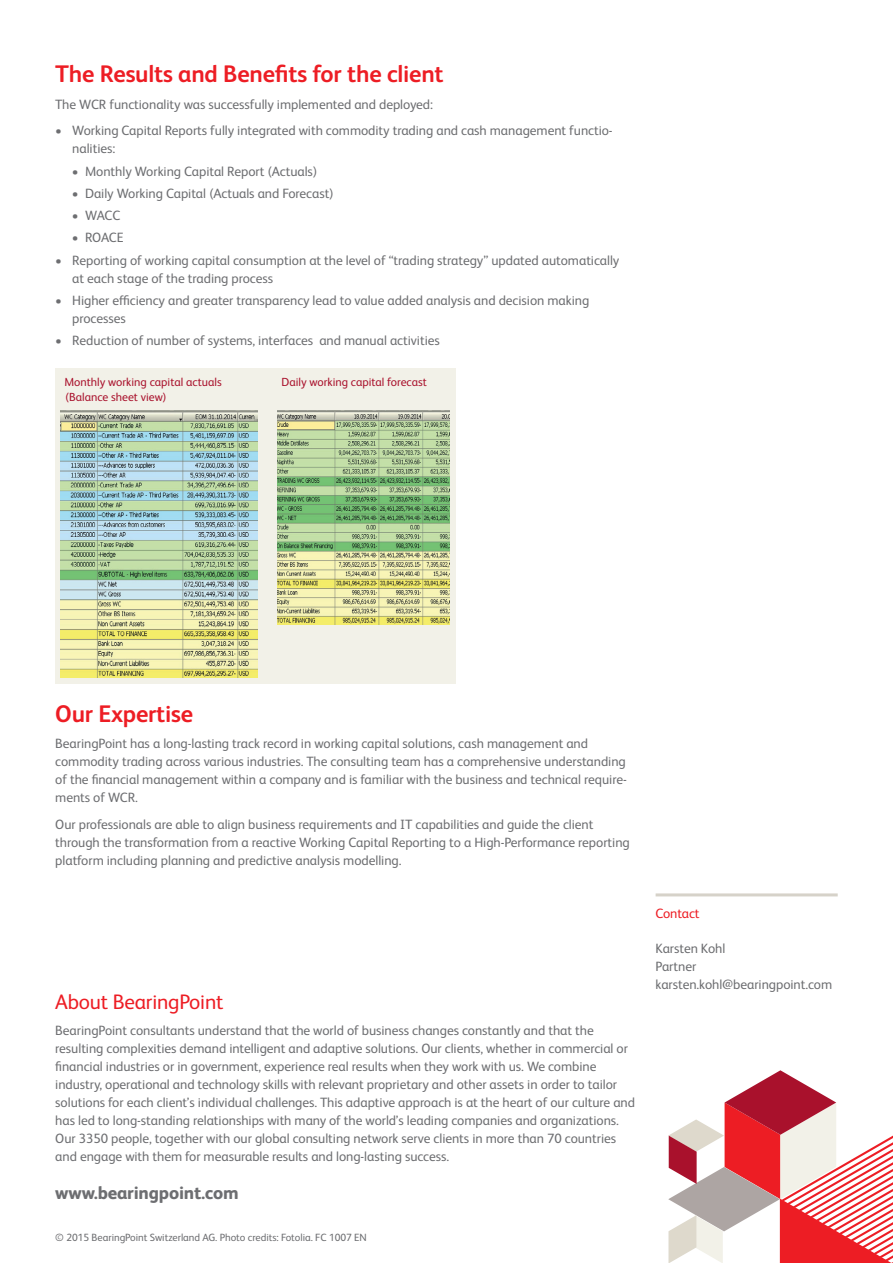
<style>
.page{position:relative;width:893px;height:1263px;background:#fff}
.page>*{position:absolute;margin:0;border:0;box-sizing:border-box;transform-origin:0 0}
.t1{font:700 24px "FS Albert Pro";letter-spacing:-.01em;color:#ed1d24}
.t2{font:21px "FS Albert Pro";letter-spacing:-.01em;color:#ed1d24}
.t3{font:800 18px "FS Albert Pro";letter-spacing:-.01em;color:#6d6e71}
.t4{font:13.5px/18px "FS Albert Pro";letter-spacing:-.005em;color:#6d6e71}
.t5{font:13.5px "FS Albert Pro";letter-spacing:-.01em;color:#ed1d24}
.t6{font:11.7px/14.1px "FS Albert Pro";color:#a9112c}
.t7{font:10.5px "FS Albert Pro";letter-spacing:-.005em;color:#6d6e71}
.s1{font-weight:300}
</style>
<div class="page">
<svg style="left:668px;top:1070px;width:225px;height:193px"></svg>
<hr style="left:656px;top:893px;width:182px;height:3px;background:#d6d2c9">
<div style="left:55px;top:369px;width:400px;height:315px;background:#f2f1e8"></div>
<img style="left:61px;top:410px;width:197px;height:267px">
<img style="left:278px;top:410px;width:172px;height:214px">
<h1 class="t1" style="left:55px;top:57px;width:390px">The Results and Benefits for the client</h1>
<p class="t4" style="left:55px;top:94px;width:379px">The WCR functionality was successfully implemented and deployed:</p>
<p class="t4" style="left:72px;top:121px;width:542px;text-indent:-17px"><span class="s1">•</span> Working Capital Reports fully integrated with commodity trading and cash management functio&shy;nalities:</p>
<p class="t4" style="left:72px;top:161px;width:247px"><span class="s1">•</span> Monthly Working Capital Report (Actuals)</p>
<p class="t4" style="left:72px;top:183px;width:263px"><span class="s1">•</span> Daily Working Capital (Actuals and Forecast)</p>
<p class="t4" style="left:72px;top:205px;width:50px"><span class="s1">•</span> WACC</p>
<p class="t4" style="left:72px;top:228px;width:53px"><span class="s1">•</span> ROACE</p>
<p class="t4" style="left:72px;top:250px;width:549px;text-indent:-17px"><span class="s1">•</span> Reporting of working capital consumption at the level of “trading strategy” updated automatically at each stage of the trading process</p>
<p class="t4" style="left:72px;top:290px;width:518px;text-indent:-17px"><span class="s1">•</span> Higher efficiency and greater transparency lead to value added analysis and decision making processes</p>
<p class="t4" style="left:55px;top:330px;width:386px"><span class="s1">•</span> Reduction of number of systems, interfaces and manual activities</p>
<p class="t6" style="left:64px;top:374px;width:159px">Monthly working capital actuals (Balance sheet view)</p>
<p class="t6" style="left:281px;top:374px;width:147px">Daily working capital forecast</p>
<h1 class="t1" style="left:55px;top:696px;width:139px">Our Expertise</h1>
<p class="t4" style="left:55px;top:733px;width:573px">BearingPoint has a long-lasting track record in working capital solutions, cash management and commodity trading across various industries. The consulting team has a comprehensive understanding of the financial management within a company and is familiar with the business and technical require&shy;ments of WCR.</p>
<p class="t4" style="left:55px;top:814px;width:576px">Our professionals are able to align business requirements and IT capabilities and guide the client through the transformation from a reactive Working Capital Reporting to a High-Performance reporting platform including planning and predictive analysis modelling.</p>
<h2 class="t2" style="left:55px;top:987px;width:170px">About BearingPoint</h2>
<p class="t4" style="left:55px;top:1021px;width:581px">BearingPoint consultants understand that the world of business changes constantly and that the resulting complexities demand intelligent and adaptive solutions. Our clients, whether in commercial or financial industries or in government, experience real results when they work with us. We combine industry, operational and technology skills with relevant proprietary and other assets in order to tailor solutions for each client’s individual challenges. This adaptive approach is at the heart of our culture and has led to long-standing relationships with many of the world’s leading companies and organizations.<br>Our 3350 people, together with our global consulting network serve clients in more than 70 countries and engage with them for measurable results and long-lasting success.</p>
<h3 class="t3" style="left:55px;top:1179px;width:185px">www.bearingpoint.com</h3>
<p class="t7" style="left:55px;top:1230px;width:313px">© 2015 BearingPoint Switzerland AG. Photo credits: Fotolia. FC 1007 EN</p>
<p class="t5" style="left:656px;top:903px;width:45px">Contact</p>
<p class="t4" style="left:656px;top:938px;width:178px">Karsten Kohl<br>Partner karsten.kohl@bearingpoint.com</p>
</div>
